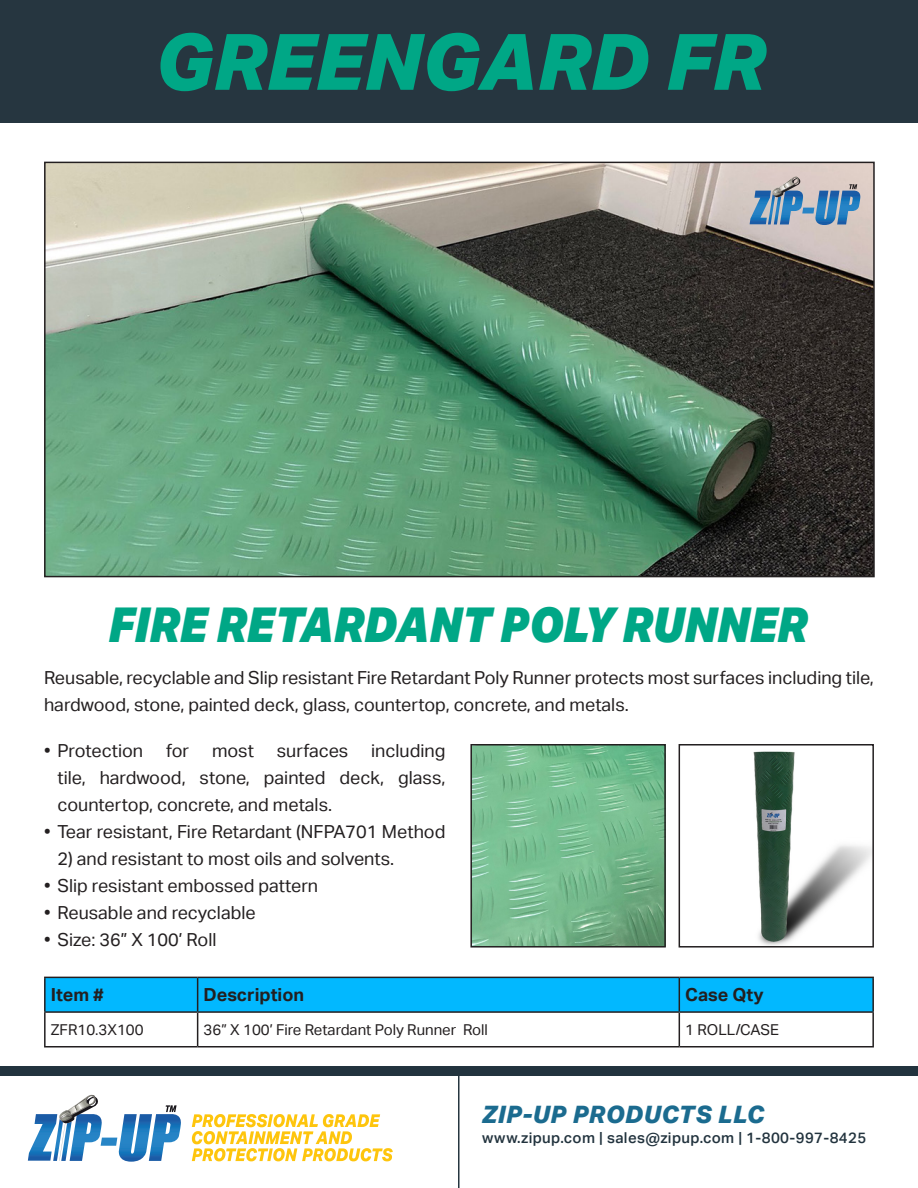
<style>
.page{position:relative;width:918px;height:1188px;background:#fff}
.page>*{position:absolute;margin:0;border:0;box-sizing:border-box;transform-origin:0 0}
.t1{font:italic 800 78px "Aktiv Grotesk";color:#00a786}
.t2{font:italic 900 48px "Aktiv Grotesk";color:#00a786;scale:.9 1}
.t3{font:italic 800 24px "Aktiv Grotesk";letter-spacing:.02em;color:#1b6b8f}
.t4{font:18px/27px "Aktiv Grotesk";color:#231f20;text-align:justify}
.t5{font:700 18px "Aktiv Grotesk";color:#231f20}
.t6{font:15px "Aktiv Grotesk";color:#231f20}
.t7{font:500 15px "Aktiv Grotesk";letter-spacing:.025em;color:#22333e}
</style>
<div class="page">
<hr style="left:458px;top:1074px;width:2px;height:114px;background:#263640">
<svg style="left:28px;top:1094px;width:153px;height:68px"></svg>
<svg style="left:192px;top:1114px;width:201px;height:47px"></svg>
<div style="left:0;top:1066px;width:918px;height:10px;background:#22333e"></div>
<img style="left:47px;top:165px;width:825px;height:409px">
<div style="left:44px;top:162px;width:831px;height:415px;border:2px solid #231f20"></div>
<svg style="left:750px;top:175px;width:111px;height:50px;background:#8ba3bb"></svg>
<div style="left:0;top:0;width:918px;height:122px;background:#263640"></div>
<svg style="left:46px;top:978px;width:826px;height:68px"></svg>
<hr style="left:44px;top:977px;width:154px;height:1px;background:#231f20">
<hr style="left:44px;top:978px;width:2px;height:33px;background:#231f20">
<hr style="left:198px;top:977px;width:481px;height:1px;background:#231f20">
<hr style="left:197px;top:978px;width:1px;height:33px;background:#231f20">
<hr style="left:679px;top:977px;width:195px;height:1px;background:#231f20">
<hr style="left:679px;top:978px;width:1px;height:33px;background:#231f20">
<hr style="left:872px;top:978px;width:2px;height:33px;background:#231f20">
<hr style="left:44px;top:1011px;width:154px;height:2px;background:#231f20">
<hr style="left:44px;top:1013px;width:2px;height:33px;background:#231f20">
<hr style="left:198px;top:1011px;width:481px;height:2px;background:#231f20">
<hr style="left:197px;top:1013px;width:1px;height:33px;background:#231f20">
<hr style="left:679px;top:1011px;width:195px;height:2px;background:#231f20">
<hr style="left:679px;top:1013px;width:1px;height:33px;background:#231f20">
<hr style="left:872px;top:1013px;width:2px;height:33px;background:#231f20">
<hr style="left:44px;top:1046px;width:154px;height:2px;background:#231f20">
<hr style="left:198px;top:1046px;width:481px;height:2px;background:#231f20">
<hr style="left:679px;top:1046px;width:195px;height:2px;background:#231f20">
<img style="left:473px;top:747px;width:190px;height:198px">
<div style="left:470px;top:744px;width:196px;height:204px;border:2px solid #231f20"></div>
<img style="left:753px;top:751px;width:118px;height:194px">
<div style="left:679px;top:744px;width:195px;height:204px;border:2px solid #231f20"></div>
<p class="t1" style="left:154px;top:12px;width:612px">GREENGARD FR</p>
<p class="t2" style="left:108px;top:593px;width:778px">FIRE RETARDANT POLY RUNNER</p>
<p class="t4" style="left:44px;top:664px;width:831px">Reusable, recyclable and Slip resistant Fire Retardant Poly Runner protects most surfaces including tile, hardwood, stone, painted deck, glass, countertop, concrete, and metals.</p>
<p class="t4" style="left:44px;top:737px;width:101px">• Protection</p>
<p class="t4" style="left:166px;top:737px;width:25px">for</p>
<p class="t4" style="left:212px;top:737px;width:43px">most</p>
<p class="t4" style="left:277px;top:737px;width:73px">surfaces</p>
<p class="t4" style="left:58px;top:737px;width:389px;text-indent:314px">including tile, hardwood, stone, painted deck, glass, countertop, concrete, and metals.</p>
<p class="t4" style="left:44px;top:818px;width:403px">• Tear resistant, Fire Retardant (NFPA701 Method</p>
<p class="t4" style="left:58px;top:845px;width:338px">2) and resistant to most oils and solvents.</p>
<p class="t4" style="left:44px;top:872px;width:276px">• Slip resistant embossed pattern</p>
<p class="t4" style="left:44px;top:899px;width:213px">• Reusable and recyclable</p>
<p class="t4" style="left:44px;top:926px;width:174px">• Size: 36” X 100’ Roll</p>
<p class="t5" style="left:51px;top:984px;width:54px">Item #</p>
<p class="t5" style="left:204px;top:984px;width:102px">Description</p>
<p class="t5" style="left:685px;top:984px;width:80px">Case Qty</p>
<p class="t6" style="left:51px;top:1021px;width:94px">ZFR10.3X100</p>
<p class="t6" style="left:204px;top:1021px;width:286px">36” X 100’ Fire Retardant Poly Runner Roll</p>
<p class="t6" style="left:685px;top:1021px;width:95px">1 ROLL/CASE</p>
<p class="t3" style="left:482px;top:1099px;width:284px">ZIP-UP PRODUCTS LLC</p>
<p class="t7" style="left:482px;top:1129px;width:386px">www.zipup.com | sales@zipup.com | 1-800-997-8425</p>
</div>
